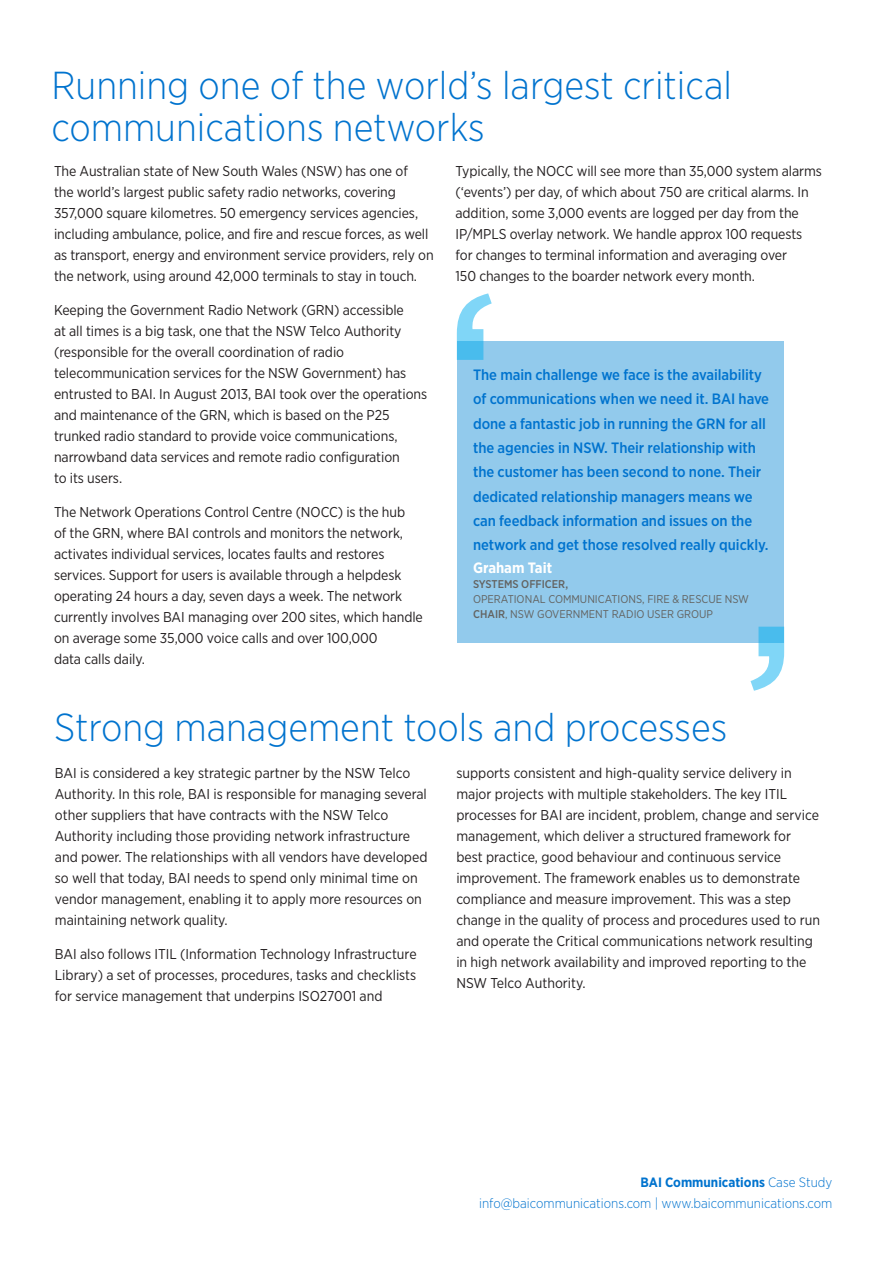
<style>
.page{position:relative;width:893px;height:1263px;background:#fff}
.page>*{position:absolute;margin:0;border:0;box-sizing:border-box;transform-origin:0 0}
.body_title{font:300 39px/42px "Gotham Narrow";color:#0073ce}
.quotes{font:500 15px/24.3px "Gotham Narrow";letter-spacing:-.005em;color:#0073ce}
.quote_author{font:700 15px "Gotham Narrow";color:#fff}
.body_title-2{font:14.25px/21px "Gotham Narrow";letter-spacing:-.005em;color:#231f20}
.body_text{font:300 13.5px "Gotham Narrow";color:#0073ce}
.body_text-2{font:700 13.5px "Gotham Narrow";color:#0073ce}
.quote_author-2{font:11.25px/15px "Gotham Narrow";color:#636361}
.s1{font-weight:500}
.s2{font-weight:300}
</style>
<div class="page">
<div style="left:457px;top:341px;width:327px;height:301px;background:#92caec"></div>
<svg style="left:457px;top:293px;width:35px;height:67px"></svg>
<svg style="left:750px;top:627px;width:34px;height:64px"></svg>
<p class="body_title" style="left:51px;top:64px;width:682px">Running one of the world’s largest critical communications networks</p>
<p class="body_title-2" style="left:54px;top:160px;width:381px">The Australian state of New South Wales (NSW) has one of<br>the world’s largest public safety radio networks, covering 357,000 square kilometres. 50 emergency services agencies, including ambulance, police, and fire and rescue forces, as well as transport, energy and environment service providers, rely on the network, using around 42,000 terminals to stay in touch.</p>
<p class="body_title-2" style="left:54px;top:299px;width:375px">Keeping the Government Radio Network (GRN) accessible<br>at all times is a big task, one that the NSW Telco Authority (responsible for the overall coordination of radio telecommunication services for the NSW Government) has entrusted to BAI. In August 2013, BAI took over the operations and maintenance of the GRN, which is based on the P25 trunked radio standard to provide voice communications, narrowband data services and remote radio configuration<br>to its users.</p>
<p class="body_title-2" style="left:54px;top:501px;width:370px">The Network Operations Control Centre (NOCC) is the hub<br>of the GRN, where BAI controls and monitors the network, activates individual services, locates faults and restores services. Support for users is available through a helpdesk operating 24 hours a day, seven days a week. The network currently involves BAI managing over 200 sites, which handle on average some 35,000 voice calls and over 100,000<br>data calls daily.</p>
<p class="body_title-2" style="left:455px;top:160px;width:368px">Typically, the NOCC will see more than 35,000 system alarms (‘events’) per day, of which about 750 are critical alarms. In addition, some 3,000 events are logged per day from the IP/MPLS overlay network. We handle approx 100 requests for changes to terminal information and averaging over<br>150 changes to the boarder network every month.</p>
<p class="quotes" style="left:473px;top:362px;width:298px">The main challenge we face is the availability of communications when we need it. BAI have done a fantastic job in running the GRN for all the agencies in NSW. Their relationship with the customer has been second to none. Their dedicated relationship managers means we can feedback information and issues on the network and get those resolved really quickly.</p>
<p class="quote_author" style="left:473px;top:558px;width:81px">Graham Tait</p>
<p class="quote_author-2" style="left:473px;top:577px;width:277px"><span class="s1">SYSTEMS OFFICER,<br></span>OPERATIONAL COMMUNICATIONS, FIRE &amp; RESCUE NSW</p>
<p class="quote_author-2" style="left:473px;top:607px;width:241px"><span class="s1">CHAIR</span>, NSW GOVERNMENT RADIO USER GROUP</p>
<p class="body_title" style="left:54px;top:705px;width:675px">Strong management tools and processes</p>
<p class="body_title-2" style="left:55px;top:762px;width:374px">BAI is considered a key strategic partner by the NSW Telco Authority. In this role, BAI is responsible for managing several other suppliers that have contracts with the NSW Telco Authority including those providing network infrastructure and power. The relationships with all vendors have developed so well that today, BAI needs to spend only minimal time on vendor management, enabling it to apply more resources on maintaining network quality.</p>
<p class="body_title-2" style="left:55px;top:943px;width:363px;text-align:justify">BAI also follows ITIL (Information Technology Infrastructure Library) a set of processes, procedures, tasks and checklists for service management that underpins ISO27001 and</p>
<p class="body_title-2" style="left:456px;top:762px;width:365px">supports consistent and high-quality service delivery in major projects with multiple stakeholders. The key ITIL processes for BAI are incident, problem, change and service management, which deliver a structured framework for best practice, good behaviour and continuous service improvement. The framework enables us to demonstrate compliance and measure improvement. This was a step change in the quality of process and procedures used to run and operate the Critical communications network resulting in high network availability and improved reporting to the NSW Telco Authority.</p>
<p class="body_text-2" style="left:640px;top:1174px;width:193px">BAI Communications <span class="s2">Case Study</span></p>
<p class="body_text" style="left:479px;top:1195px;width:355px">info@baicommunications.com | www.baicommunications.com</p>
</div>
